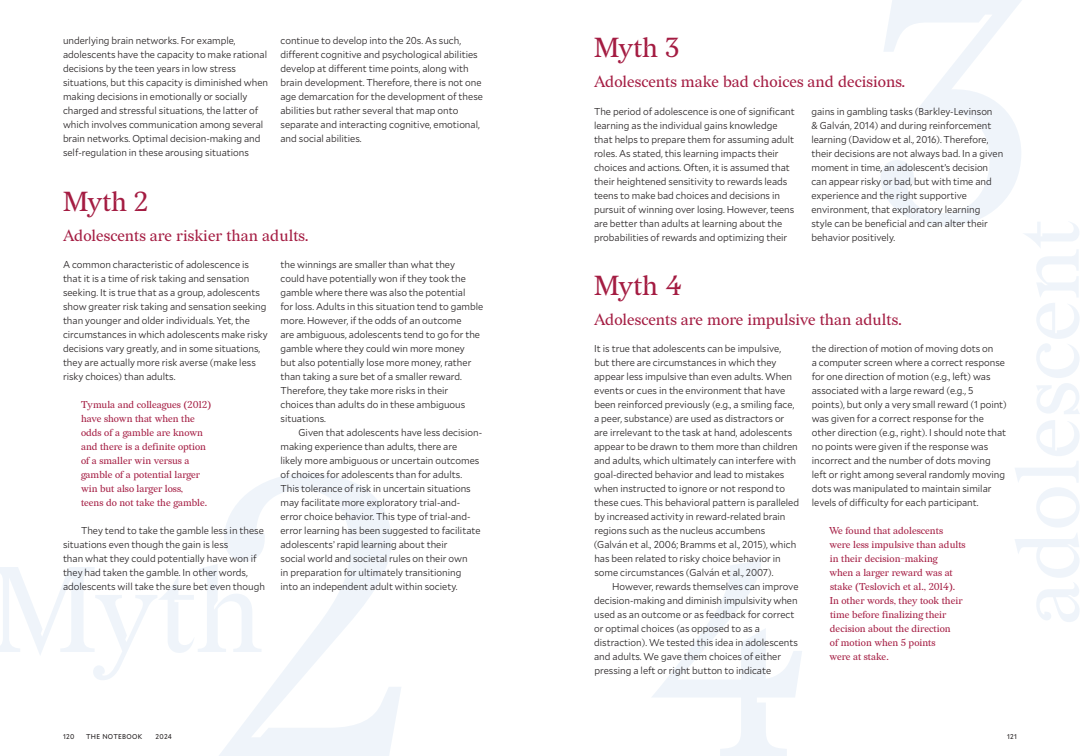
<style>
.page{position:relative;width:1080px;height:756px;background:#fff}
.page>*{position:absolute;margin:0;border:0;box-sizing:border-box;transform-origin:0 0}
.t1{font:27.5px "Redaction";letter-spacing:-.01em;color:#a41c42}
.t2{font:16px "Redaction";color:#a41c42}
.t3{font:300 10px/14px "Mallory Compact";color:#231f20}
.t4{font:10px/14px "Redaction";color:#a41c42}
.t5{font:7px "Mallory Compact";letter-spacing:.04em;color:#231f20}
</style>
<div class="page">
<svg style="left:219px;top:474px;width:182px;height:282px"></svg>
<svg style="left:652px;top:560px;width:150px;height:196px"></svg>
<svg style="left:0;top:564px;width:262px;height:116px"></svg>
<svg style="left:881px;top:0;width:199px;height:622px"></svg>
<p class="t3" style="left:63px;top:33px;width:207px">underlying brain networks. For example, adolescents have the capacity to make rational decisions by the teen years in low stress situations, but this capacity is diminished when making decisions in emotionally or socially charged and stressful situations, the latter of which involves communication among several brain networks. Optimal decision-making and self-regulation in these arousing situations</p>
<p class="t3" style="left:280px;top:33px;width:204px">continue to develop into the 20s. As such, different cognitive and psychological abilities develop at different time points, along with brain development. Therefore, there is not one age demarcation for the development of these abilities but rather several that map onto separate and interacting cognitive, emotional, and social abilities.</p>
<p class="t1" style="left:63px;top:184px;width:86px">Myth 2</p>
<p class="t2" style="left:63px;top:226px;width:247px">Adolescents are riskier than adults.</p>
<p class="t3" style="left:63px;top:257px;width:206px">A common characteristic of adolescence is that it is a time of risk taking and sensation seeking. It is true that as a group, adolescents show greater risk taking and sensation seeking than younger and older individuals. Yet, the circumstances in which adolescents make risky decisions vary greatly, and in some situations, they are actually more risk averse (make less risky choices) than adults.</p>
<p class="t4" style="left:81px;top:398px;width:132px">Tymula and colleagues (2012) have shown that when the odds of a gamble are known and there is a definite option of a smaller win versus a gamble of a potential larger win but also larger loss,<br>teens do not take the gamble.</p>
<p class="t3" style="left:63px;top:523px;width:203px;text-indent:18px">They tend to take the gamble less in these situations even though the gain is less<br>than what they could potentially have won if they had taken the gamble. In other words, adolescents will take the sure bet even though</p>
<p class="t3" style="left:280px;top:257px;width:204px">the winnings are smaller than what they<br>could have potentially won if they took the gamble where there was also the potential<br>for loss. Adults in this situation tend to gamble more. However, if the odds of an outcome<br>are ambiguous, adolescents tend to go for the gamble where they could win more money<br>but also potentially lose more money, rather than taking a sure bet of a smaller reward.<br>Therefore, they take more risks in their choices than adults do in these ambiguous situations.</p>
<p class="t3" style="left:280px;top:425px;width:203px;text-indent:18px">Given that adolescents have less decision&shy;making experience than adults, there are<br>likely more ambiguous or uncertain outcomes of choices for adolescents than for adults.<br>This tolerance of risk in uncertain situations may facilitate more exploratory trial-and&shy;error choice behavior. This type of trial-and&shy;error learning has been suggested to facilitate adolescents’ rapid learning about their<br>social world and societal rules on their own<br>in preparation for ultimately transitioning<br>into an independent adult within society.</p>
<p class="t1" style="left:594px;top:30px;width:87px">Myth 3</p>
<p class="t2" style="left:594px;top:72px;width:313px">Adolescents make bad choices and decisions.</p>
<p class="t3" style="left:812px;top:104px;width:193px">gains in gambling tasks (Barkley-Levinson<br>&amp; Galván, 2014) and during reinforcement learning (Davidow et al., 2016). Therefore, their decisions are not always bad. In a given moment in time, an adolescent’s decision can appear risky or bad, but with time and experience and the right supportive environment, that exploratory learning style can be beneficial and can alter their behavior positively.</p>
<p class="t3" style="left:594px;top:104px;width:202px">The period of adolescence is one of significant learning as the individual gains knowledge that helps to prepare them for assuming adult roles. As stated, this learning impacts their choices and actions. Often, it is assumed that their heightened sensitivity to rewards leads teens to make bad choices and decisions in pursuit of winning over losing. However, teens are better than adults at learning about the probabilities of rewards and optimizing their</p>
<p class="t1" style="left:594px;top:268px;width:89px">Myth 4</p>
<p class="t2" style="left:594px;top:310px;width:309px">Adolescents are more impulsive than adults.</p>
<p class="t3" style="left:594px;top:341px;width:207px">It is true that adolescents can be impulsive,<br>but there are circumstances in which they appear less impulsive than even adults. When events or cues in the environment that have been reinforced previously (e.g., a smiling face, a peer, substance) are used as distractors or are irrelevant to the task at hand, adolescents appear to be drawn to them more than children and adults, which ultimately can interfere with goal-directed behavior and lead to mistakes when instructed to ignore or not respond to these cues. This behavioral pattern is paralleled by increased activity in reward-related brain regions such as the nucleus accumbens (Galván et al., 2006; Bramms et al., 2015), which has been related to risky choice behavior in some circumstances (Galván et al., 2007).</p>
<p class="t3" style="left:594px;top:579px;width:206px;text-indent:18px">However, rewards themselves can improve decision-making and diminish impulsivity when used as an outcome or as feedback for correct or optimal choices (as opposed to as a distraction). We tested this idea in adolescents and adults. We gave them choices of either pressing a left or right button to indicate</p>
<p class="t3" style="left:812px;top:341px;width:197px">the direction of motion of moving dots on<br>a computer screen where a correct response for one direction of motion (e.g., left) was associated with a large reward (e.g., 5 points), but only a very small reward (1 point) was given for a correct response for the other direction (e.g., right). I should note that no points were given if the response was incorrect and the number of dots moving left or right among several randomly moving dots was manipulated to maintain similar levels of difficulty for each participant.</p>
<p class="t4" style="left:829px;top:524px;width:138px">We found that adolescents were less impulsive than adults in their decision-making<br>when a larger reward was at stake (Teslovich et al., 2014).<br>In other words, they took their time before finalizing their decision about the direction<br>of motion when 5 points<br>were at stake.</p>
<p class="t5" style="left:63px;top:731px;width:13px">120</p>
<p class="t5" style="left:86px;top:731px;width:58px">THE NOTEBOOK</p>
<p class="t5" style="left:156px;top:731px;width:18px">2024</p>
<p class="t5" style="left:1007px;top:731px;width:11px">121</p>
</div>
